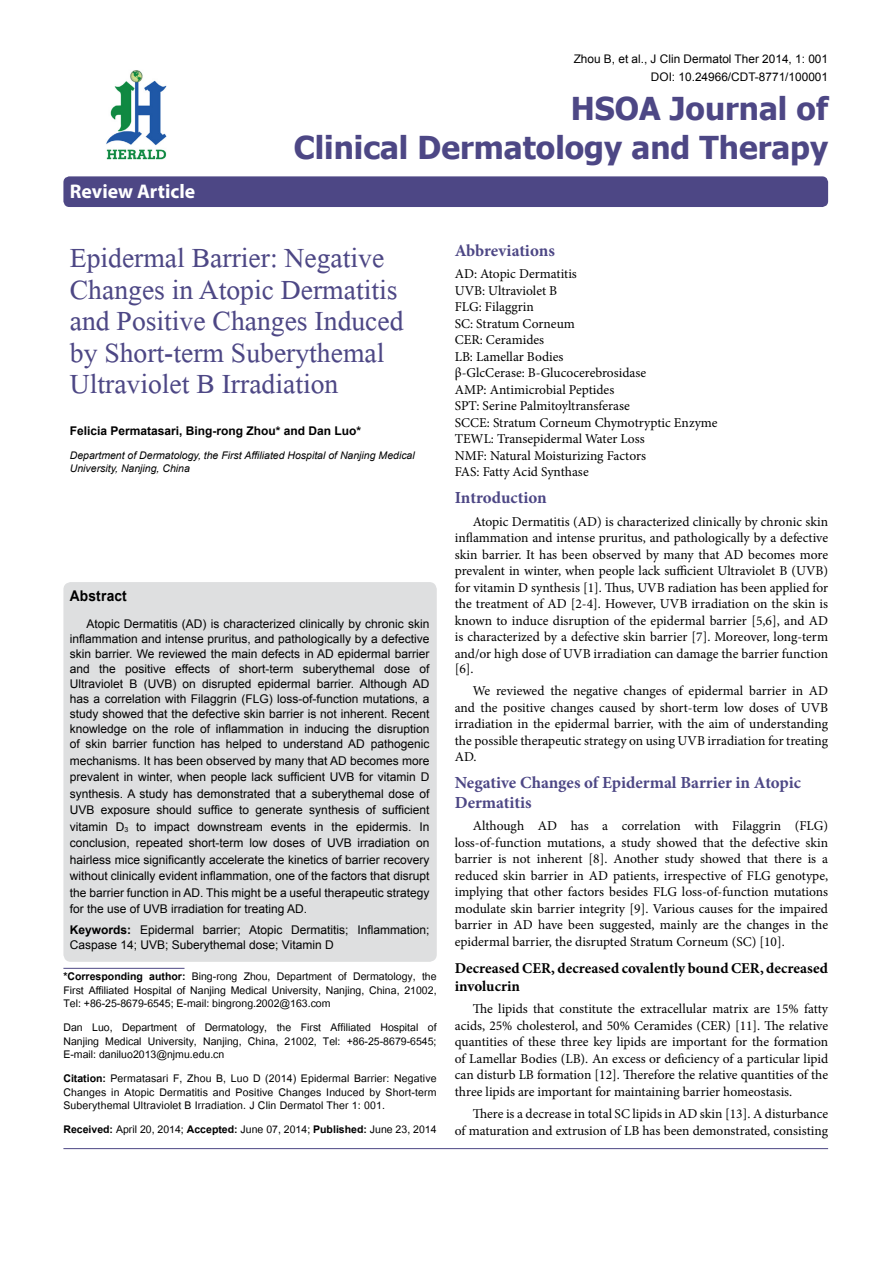
<style>
.page{position:relative;width:893px;height:1263px;background:#fff}
.page>*{position:absolute;margin:0;border:0;box-sizing:border-box;transform-origin:0 0}
.t1{font:41.25px/31.5px "Microsoft Himalaya";color:#4d4785}
.t2{font:700 31.5px/39px "Tahoma";color:#4d4785;text-align:right}
.t3{font:700 19.8px "Myriad Hebrew";color:#fff}
.t4{font:700 16.95px/19.5px "Minion Pro";letter-spacing:-.005em;color:#4d4785}
.t5{font:700 15px/18px "Minion Pro";color:#000}
.t6{font:700 14.85px "Arial";letter-spacing:.015em;color:#000;scale:.93 1}
.t7{font:14.7px/13.5px "Utsaah";color:#000;text-align:justify}
.t8{font:13.5px/16.5px "Minion Pro";color:#000;text-align:justify}
.t9{font:12px/15px "Arial";color:#000;text-align:justify}
.t10{font:700 12px "Arial";color:#000}
.t11{font:11.85px/18px "Arial";color:#000;text-align:right}
.t12{font:italic 10.5px/13.5px "Arial";color:#000}
.s1{font-weight:700}
</style>
<div class="page">
<div style="left:63px;top:176px;width:765px;height:31px;background:#4d4785;border-radius:6px"></div>
<div style="left:63px;top:582px;width:374px;height:380px;background:#dedfe0;border-radius:8px"></div>
<hr style="left:63px;top:968px;width:121px;height:1px;background:#4d4785">
<img style="left:106px;top:70px;width:61px;height:90px">
<hr style="left:63px;top:1148px;width:765px;height:1px;background:#4d4785">
<h3 class="t3" style="left:70px;top:180px;width:127px">Review Article</h3>
<p class="t11" style="left:574px;top:50px;width:256px">Zhou B, et al., J Clin Dermatol Ther 2014, 1: 001<br>DOI: 10.24966/CDT-8771/100001</p>
<h2 class="t2" style="left:294px;top:87px;width:536px">HSOA Journal of<br>Clinical Dermatology and Therapy</h2>
<h1 class="t1" style="left:70px;top:237px;width:335px">Epidermal Barrier: Negative<br>Changes in Atopic Dermatitis and Positive Changes Induced by Short-term Suberythemal<br>Ultraviolet B Irradiation</h1>
<p class="t10" style="left:70px;top:422px;width:293px">Felicia Permatasari, Bing-rong Zhou* and Dan Luo*</p>
<p class="t12" style="left:70px;top:448px;width:346px">Department of Dermatology, the First Affiliated Hospital of Nanjing Medical<br>University, Nanjing, China</p>
<p class="t6" style="left:70px;top:586px;width:63px">Abstract</p>
<p class="t9" style="left:70px;top:617px;width:361px;text-indent:16px">Atopic Dermatitis (AD) is characterized clinically by chronic skin inflammation and intense pruritus, and pathologically by a defective skin barrier. We reviewed the main defects in AD epidermal barrier and the positive effects of short-term suberythemal dose of Ultraviolet B (UVB) on disrupted epidermal barrier. Although AD has a correlation with Filaggrin (FLG) loss-of-function mutations, a study showed that the defective skin barrier is not inherent. Recent knowledge on the role of inflammation in inducing the disruption of skin barrier function has helped to understand AD pathogenic</p>
<p class="t9" style="left:70px;top:752px;width:361px;line-height:16.5px">mechanisms. It has been observed by many that AD becomes more prevalent in winter, when people lack sufficient UVB for vitamin D synthesis. A study has demonstrated that a suberythemal dose of UVB exposure should suffice to generate synthesis of sufficient vitamin D<sub>3</sub> to impact downstream events in the epidermis. In conclusion, repeated short-term low doses of UVB irradiation on hairless mice significantly accelerate the kinetics of barrier recovery without clinically evident inflammation, one of the factors that disrupt the barrier function in AD. This might be a useful therapeutic strategy for the use of UVB irradiation for treating AD.</p>
<p class="t9" style="left:70px;top:923px;width:361px"><span class="s1">Keywords:</span> Epidermal barrier; Atopic Dermatitis; Inflammation;<br>Caspase 14; UVB; Suberythemal dose; Vitamin D</p>
<p class="t7" style="left:63px;top:971px;width:375px"><span class="s1">*Corresponding author:</span> Bing-rong Zhou, Department of Dermatology, the First Affiliated Hospital of Nanjing Medical University, Nanjing, China, 21002, Tel: +86-25-8679-6545; E-mail: bingrong.2002@163.com</p>
<p class="t7" style="left:63px;top:1022px;width:375px">Dan Luo, Department of Dermatology, the First Affiliated Hospital of Nanjing Medical University, Nanjing, China, 21002, Tel: +86-25-8679-6545; E-mail: daniluo2013@njmu.edu.cn</p>
<p class="t7" style="left:63px;top:1073px;width:375px"><span class="s1">Citation:</span> Permatasari F, Zhou B, Luo D (2014) Epidermal Barrier: Negative Changes in Atopic Dermatitis and Positive Changes Induced by Short-term Suberythemal Ultraviolet B Irradiation. J Clin Dermatol Ther 1: 001.</p>
<p class="t7" style="left:63px;top:1124px;width:375px"><span class="s1">Received:</span> April 20, 2014; <span class="s1">Accepted:</span> June 07, 2014; <span class="s1">Published:</span> June 23, 2014</p>
<p class="t4" style="left:455px;top:240px;width:102px">Abbreviations</p>
<p class="t8" style="left:455px;top:266px;width:264px;text-align:left">AD: Atopic Dermatitis<br>UVB: Ultraviolet B<br>FLG: Filaggrin<br>SC: Stratum Corneum<br>CER: Ceramides<br>LB: Lamellar Bodies<br>β-GlcCerase: Β-Glucocerebrosidase<br>AMP: Antimicrobial Peptides<br>SPT: Serine Palmitoyltransferase<br>SCCE: Stratum Corneum Chymotryptic Enzyme<br>TEWL: Transepidermal Water Loss<br>NMF: Natural Moisturizing Factors<br>FAS: Fatty Acid Synthase</p>
<p class="t4" style="left:455px;top:488px;width:94px">Introduction</p>
<p class="t8" style="left:455px;top:513px;width:375px;text-indent:18px">Atopic Dermatitis (AD) is characterized clinically by chronic skin inflammation and intense pruritus, and pathologically by a defective skin barrier. It has been observed by many that AD becomes more prevalent in winter, when people lack sufficient Ultraviolet B (UVB) for vitamin D synthesis [1]. Thus, UVB radiation has been applied for the treatment of AD [2-4]. However, UVB irradiation on the skin is known to induce disruption of the epidermal barrier [5,6], and AD is characterized by a defective skin barrier [7]. Moreover, long-term and/or high dose of UVB irradiation can damage the barrier function</p>
<p class="t8" style="left:473px;top:657px;width:357px;line-height:22.5px;text-indent:-18px">[6].<br>We reviewed the negative changes of epidermal barrier in AD</p>
<p class="t8" style="left:455px;top:699px;width:375px">and the positive changes caused by short-term low doses of UVB irradiation in the epidermal barrier, with the aim of understanding the possible therapeutic strategy on using UVB irradiation for treating AD.</p>
<p class="t4" style="left:455px;top:773px;width:348px">Negative Changes of Epidermal Barrier in Atopic<br>Dermatitis</p>
<p class="t8" style="left:455px;top:818px;width:375px;text-indent:18px">Although AD has a correlation with Filaggrin (FLG) loss-of-function mutations, a study showed that the defective skin barrier is not inherent [8]. Another study showed that there is a reduced skin barrier in AD patients, irrespective of FLG genotype, implying that other factors besides FLG loss-of-function mutations modulate skin barrier integrity [9]. Various causes for the impaired barrier in AD have been suggested, mainly are the changes in the epidermal barrier, the disrupted Stratum Corneum (SC) [10].</p>
<p class="t5" style="left:455px;top:959px;width:375px">Decreased CER, decreased covalently bound CER, decreased involucrin</p>
<p class="t8" style="left:455px;top:1001px;width:375px;text-indent:18px">The lipids that constitute the extracellular matrix are 15% fatty acids, 25% cholesterol, and 50% Ceramides (CER) [11]. The relative quantities of these three key lipids are important for the formation of Lamellar Bodies (LB). An excess or deficiency of a particular lipid can disturb LB formation [12]. Therefore the relative quantities of the three lipids are important for maintaining barrier homeostasis.</p>
<p class="t8" style="left:455px;top:1106px;width:375px;text-align:right">There is a decrease in total SC lipids in AD skin [13]. A disturbance<br>of maturation and extrusion of LB has been demonstrated, consisting</p>
</div>
